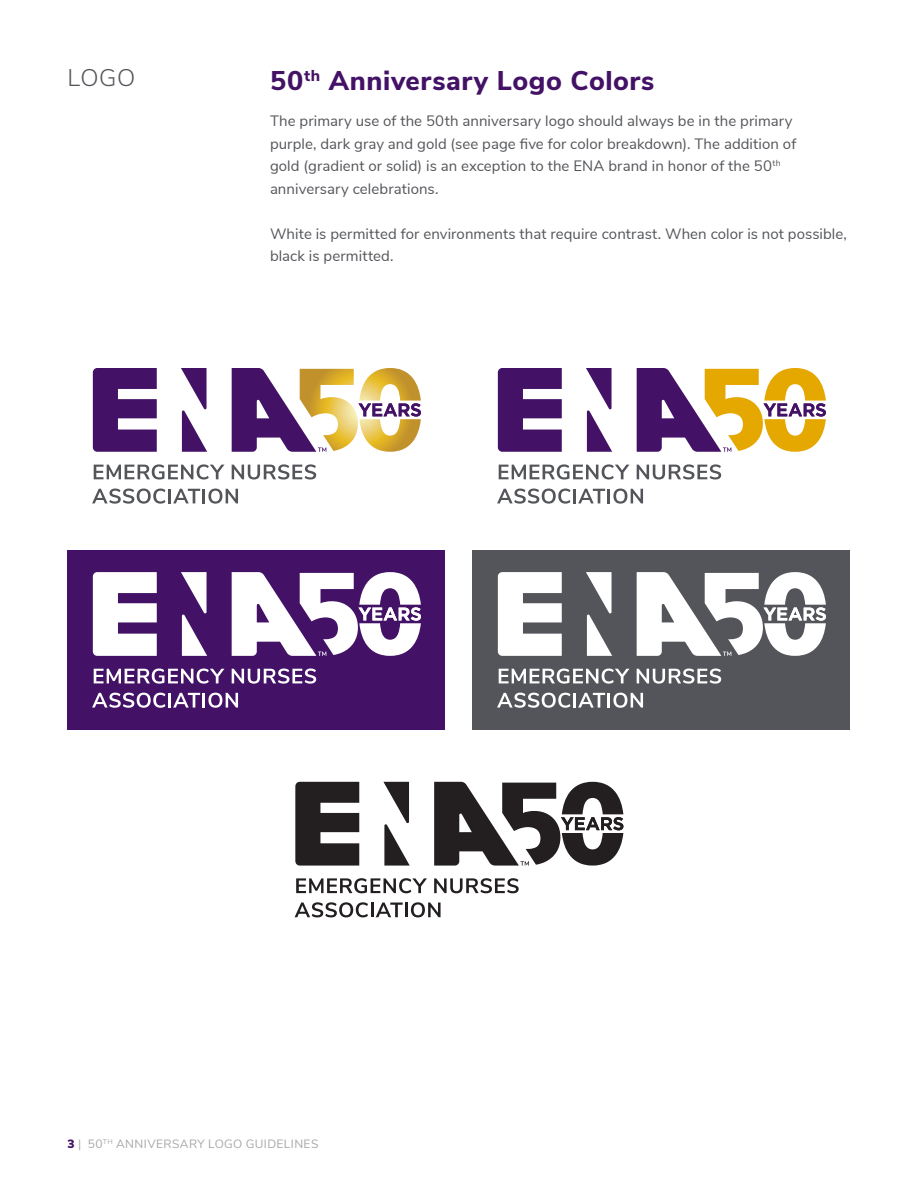
<style>
.page{position:relative;width:918px;height:1188px;background:#fff}
.page>*{position:absolute;margin:0;border:0;box-sizing:border-box;transform-origin:0 0}
.t1{font:800 27px "Nunito Sans";letter-spacing:.02em;color:#431266}
.Section_Indicator{font:300 24px "Nunito Sans";color:#54555a}
.Body{font:15px/22.5px "Nunito Sans";letter-spacing:.005em;color:#54555a}
.t2{font:12px "Nunito Sans";letter-spacing:.035em;color:#a7a6a9}
.s1{font-weight:900;color:#431266}
</style>
<div class="page">
<svg style="left:181px;top:368px;width:26px;height:84px"></svg>
<svg style="left:93px;top:368px;width:64px;height:84px;background:#61387e"></svg>
<svg style="left:232px;top:368px;width:189px;height:84px"></svg>
<svg style="left:94px;top:464px;width:130px;height:16px"></svg>
<svg style="left:232px;top:464px;width:84px;height:16px"></svg>
<svg style="left:92px;top:489px;width:73px;height:15px"></svg>
<hr style="left:168px;top:489px;width:3px;height:14px;background:#54555a">
<svg style="left:173px;top:489px;width:65px;height:15px"></svg>
<svg style="left:586px;top:368px;width:26px;height:84px"></svg>
<svg style="left:498px;top:368px;width:64px;height:84px;background:#61387e"></svg>
<svg style="left:637px;top:368px;width:189px;height:84px"></svg>
<svg style="left:499px;top:464px;width:130px;height:16px"></svg>
<svg style="left:637px;top:464px;width:84px;height:16px"></svg>
<svg style="left:497px;top:489px;width:73px;height:15px"></svg>
<hr style="left:573px;top:489px;width:3px;height:14px;background:#54555a">
<svg style="left:578px;top:489px;width:65px;height:15px"></svg>
<div style="left:68px;top:550px;width:378px;height:180px;background:#431266"></div>
<div style="left:472px;top:550px;width:378px;height:180px;background:#54555a"></div>
<svg style="left:181px;top:572px;width:26px;height:84px"></svg>
<svg style="left:93px;top:572px;width:64px;height:84px;background:#e0d8e6"></svg>
<svg style="left:232px;top:572px;width:189px;height:84px"></svg>
<svg style="left:94px;top:669px;width:130px;height:15px"></svg>
<svg style="left:232px;top:669px;width:84px;height:15px"></svg>
<svg style="left:92px;top:693px;width:73px;height:15px"></svg>
<hr style="left:168px;top:693px;width:3px;height:15px;background:#fff">
<svg style="left:173px;top:693px;width:65px;height:15px"></svg>
<svg style="left:586px;top:572px;width:26px;height:84px"></svg>
<svg style="left:498px;top:572px;width:64px;height:84px;background:#e3e3e4"></svg>
<svg style="left:637px;top:572px;width:189px;height:84px"></svg>
<svg style="left:499px;top:669px;width:130px;height:15px"></svg>
<svg style="left:637px;top:669px;width:84px;height:15px"></svg>
<svg style="left:497px;top:693px;width:73px;height:15px"></svg>
<hr style="left:573px;top:693px;width:3px;height:15px;background:#fff">
<svg style="left:578px;top:693px;width:65px;height:15px"></svg>
<svg style="left:383px;top:782px;width:27px;height:84px"></svg>
<svg style="left:295px;top:782px;width:64px;height:84px;background:#474344"></svg>
<svg style="left:434px;top:782px;width:189px;height:84px"></svg>
<svg style="left:296px;top:878px;width:131px;height:15px"></svg>
<svg style="left:434px;top:878px;width:85px;height:15px"></svg>
<svg style="left:295px;top:902px;width:108px;height:15px"></svg>
<hr style="left:405px;top:903px;width:3px;height:14px;background:#231f20">
<svg style="left:411px;top:902px;width:30px;height:15px"></svg>
<p class="Section_Indicator" style="left:68px;top:60px;width:69px">LOGO</p>
<h1 class="t1" style="left:270px;top:61px;width:386px">50<sup>th</sup> Anniversary Logo Colors</h1>
<p class="Body" style="left:270px;top:109px;width:528px">The primary use of the 50th anniversary logo should always be in the primary purple, dark gray and gold (see page five for color breakdown). The addition of gold (gradient or solid) is an exception to the ENA brand in honor of the 50<sup>th </sup>anniversary celebrations.</p>
<p class="Body" style="left:270px;top:221px;width:579px">White is permitted for environments that require contrast. When color is not possible, black is permitted.</p>
<p class="t2" style="left:68px;top:1135px;width:253px"><span class="s1">3</span> | 50<sup>TH</sup> ANNIVERSARY LOGO GUIDELINES</p>
</div>
